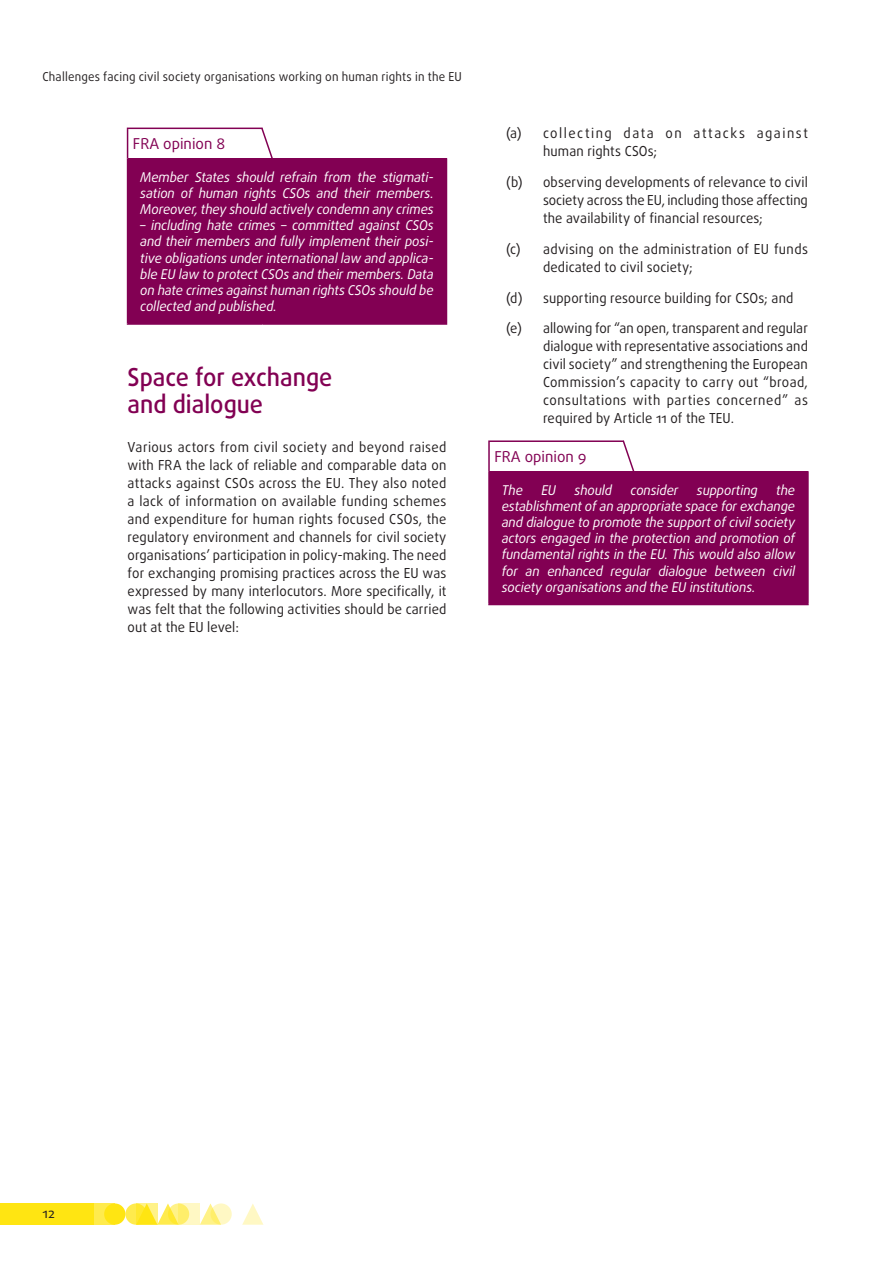
<style>
.page{position:relative;width:893px;height:1263px;background:#fff}
.page>*{position:absolute;margin:0;border:0;box-sizing:border-box;transform-origin:0 0}
.title_1_1_nn{font:500 24.75px/27px "Daxline Pro";color:#820053;scale:.95 1}
.opinion_header{font:15px "Daxline Pro";color:#820053}
.body{font:13.8px/18px "Daxline Pro";letter-spacing:.01em;color:#231f20;text-align:justify;scale:.95 1}
.body_indent{font:13.8px/18px "Daxline Pro";letter-spacing:.015em;color:#231f20;text-align:justify;scale:.95 1}
.body_indent-2{font:13.8px/18px "Daxline Pro";letter-spacing:.115em;color:#231f20;scale:.95 1}
.opinion_text{font:italic 13.5px/16.2px "Daxline Pro";letter-spacing:-.01em;color:#fff;text-align:justify}
.t1{font:13.5px "Daxline Pro";color:#231f20}
.t2{font:12.3px "Daxline Pro";letter-spacing:.015em;color:#231f20;scale:.95 1}
</style>
<div class="page">
<svg style="left:125px;top:1203px;width:22px;height:22px"></svg>
<div style="left:94px;top:1203px;width:21px;height:22px;background:#ffeb4d"></div>
<div style="left:0;top:1203px;width:94px;height:22px;background:#ffe512"></div>
<svg style="left:200px;top:1203px;width:18px;height:22px"></svg>
<svg style="left:242px;top:1204px;width:21px;height:21px"></svg>
<div style="left:104px;top:1203px;width:21px;height:22px;background:#ffe512;border-radius:50%"></div>
<svg style="left:157px;top:1203px;width:18px;height:22px"></svg>
<svg style="left:168px;top:1203px;width:21px;height:22px"></svg>
<svg style="left:210px;top:1203px;width:22px;height:22px"></svg>
<svg style="left:136px;top:1203px;width:21px;height:22px"></svg>
<svg style="left:179px;top:1203px;width:21px;height:22px"></svg>
<div style="left:128px;top:158px;width:318px;height:166px;background:#820053"></div>
<svg style="left:127px;top:129px;width:1px;height:29px"></svg>
<hr style="left:127px;top:128px;width:135px;height:1px;background:#820053">
<hr style="left:127px;top:158px;width:1px;height:165px;background:#820053">
<hr style="left:127px;top:323px;width:135px;height:2px;background:#820053">
<hr style="left:262px;top:323px;width:185px;height:2px;background:#820053">
<hr style="left:446px;top:158px;width:1px;height:165px;background:#820053">
<div style="left:489px;top:471px;width:319px;height:133px;background:#820053"></div>
<hr style="left:488px;top:442px;width:2px;height:29px;background:#820053">
<hr style="left:488px;top:440px;width:136px;height:2px;background:#820053">
<hr style="left:488px;top:471px;width:2px;height:133px;background:#820053">
<hr style="left:488px;top:604px;width:136px;height:1px;background:#820053">
<hr style="left:624px;top:604px;width:185px;height:1px;background:#820053">
<hr style="left:807px;top:471px;width:2px;height:133px;background:#820053">
<svg style="left:260px;top:127px;width:13px;height:31px"></svg>
<svg style="left:621px;top:440px;width:14px;height:31px"></svg>
<p class="t2" style="left:43px;top:68px;width:443px">Challenges facing civil society organisations working on human rights in the EU</p>
<p class="opinion_header" style="left:133px;top:133px;width:94px">FRA opinion 8</p>
<p class="opinion_text" style="left:140px;top:169px;width:295px">Member States should refrain from the stigmati&shy;sation of human rights CSOs and their members.<br>Moreover, they should actively condemn any crimes</p>
<p class="opinion_text" style="left:140px;top:217px;width:295px">– including hate crimes – committed against CSOs and their members and fully implement their posi&shy;tive obligations under international law and applica&shy;ble EU law to protect CSOs and their members. Data on hate crimes against human rights CSOs should be collected and published.</p>
<p class="title_1_1_nn" style="left:128px;top:363px;width:217px">Space for exchange and dialogue</p>
<p class="body" style="left:128px;top:438px;width:337px">Various actors from civil society and beyond raised with FRA the lack of reliable and comparable data on attacks against CSOs across the EU. They also noted a lack of information on available funding schemes and expenditure for human rights focused CSOs, the regulatory environment and channels for civil society organisations’ participation in policy-making. The need for exchanging promising practices across the EU was expressed by many interlocutors. More specifically, it was felt that the following activities should be carried out at the EU level:</p>
<p class="body_indent-2" style="left:543px;top:125px;width:280px;text-indent:-37px">(a) collecting data on attacks against human rights CSOs;</p>
<p class="body_indent" style="left:543px;top:173px;width:280px;text-indent:-37px">(b) observing developments of relevance to civil society across the EU, including those affecting the availability of financial resources;</p>
<p class="body_indent" style="left:543px;top:240px;width:280px;text-indent:-37px">(c) advising on the administration of EU funds dedicated to civil society;</p>
<p class="body_indent" style="left:506px;top:289px;width:304px">(d) supporting resource building for CSOs; and</p>
<p class="body_indent" style="left:543px;top:320px;width:280px;text-indent:-37px">(e) allowing for “an open, transparent and regular dialogue with representative associations and civil society” and strengthening the European Commission’s capacity to carry out “broad, consultations with parties concerned” as required by Article 11 of the TEU.</p>
<p class="opinion_header" style="left:494px;top:446px;width:94px">FRA opinion 9</p>
<p class="opinion_text" style="left:502px;top:482px;width:23px">The</p>
<p class="opinion_text" style="left:541px;top:482px;width:16px">EU</p>
<p class="opinion_text" style="left:575px;top:482px;width:39px">should</p>
<p class="opinion_text" style="left:631px;top:482px;width:49px">consider</p>
<p class="opinion_text" style="left:697px;top:482px;width:62px">supporting</p>
<p class="opinion_text" style="left:502px;top:482px;width:295px;text-indent:274px">the establishment of an appropriate space for exchange and dialogue to promote the support of civil society actors engaged in the protection and promotion of fundamental rights in the EU. This would also allow for an enhanced regular dialogue between civil society organisations and the EU institutions.</p>
<p class="t1" style="left:43px;top:1204px;width:14px">12</p>
</div>
